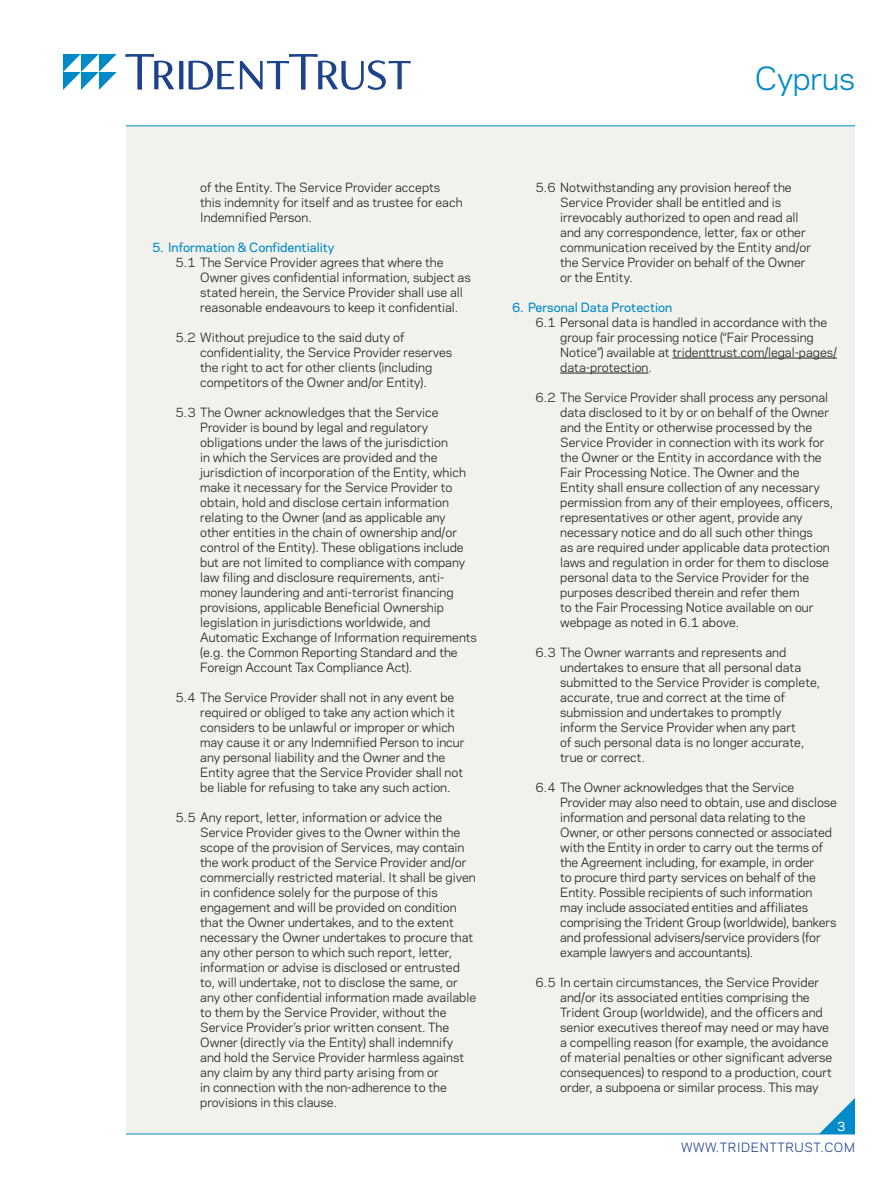
<style>
.page{position:relative;width:891px;height:1188px;background:#fff}
.page>*{position:absolute;margin:0;border:0;box-sizing:border-box;transform-origin:0 0}
.t1{font:30px "Polaris";letter-spacing:-.01em;color:#008ac8}
._1st_Paragraph{font:12px/15px "Polaris";color:#231f20}
.Head_1{font:500 12px "Polaris";color:#008ac8}
.t2{font:12px "Polaris";letter-spacing:.05em;color:#1d448b}
.t3{font:500 12px "Polaris";color:#fff}
</style>
<div class="page">
<div style="left:126px;top:127px;width:729px;height:1007px;background:#f2f2ed"></div>
<hr style="left:126px;top:1134px;width:729px;height:1px;background:#008ac8">
<hr style="left:126px;top:126px;width:729px;height:1px;background:#008ac8">
<svg style="left:126px;top:54px;width:285px;height:36px"></svg>
<svg style="left:63px;top:54px;width:54px;height:36px"></svg>
<hr style="left:672px;top:358px;width:165px;height:1px;background:#231f20">
<hr style="left:560px;top:373px;width:89px;height:1px;background:#231f20">
<p class="_1st_Paragraph" style="left:200px;top:179px;width:264px">of the Entity. The Service Provider accepts this indemnity for itself and as trustee for each<br>Indemnified Person.</p>
<p class="Head_1" style="left:152px;top:238px;width:184px">5. Information &amp; Confidentiality</p>
<p class="_1st_Paragraph" style="left:200px;top:254px;width:272px;text-indent:-25px">5.1 The Service Provider agrees that where the Owner gives confidential information, subject as stated herein, the Service Provider shall use all reasonable endeavours to keep it confidential.</p>
<p class="_1st_Paragraph" style="left:200px;top:329px;width:254px;text-indent:-25px">5.2 Without prejudice to the said duty of confidentiality, the Service Provider reserves the right to act for other clients (including competitors of the Owner and/or Entity).</p>
<p class="_1st_Paragraph" style="left:200px;top:404px;width:278px;text-indent:-25px">5.3 The Owner acknowledges that the Service Provider is bound by legal and regulatory obligations under the laws of the jurisdiction<br>in which the Services are provided and the jurisdiction of incorporation of the Entity, which make it necessary for the Service Provider to obtain, hold and disclose certain information relating to the Owner (and as applicable any other entities in the chain of ownership and/or control of the Entity). These obligations include but are not limited to compliance with company law filing and disclosure requirements, anti&shy;money laundering and anti-terrorist financing provisions, applicable Beneficial Ownership legislation in jurisdictions worldwide, and Automatic Exchange of Information requirements (e.g. the Common Reporting Standard and the Foreign Account Tax Compliance Act).</p>
<p class="_1st_Paragraph" style="left:200px;top:689px;width:266px;text-indent:-25px">5.4 The Service Provider shall not in any event be required or obliged to take any action which it considers to be unlawful or improper or which may cause it or any Indemnified Person to incur any personal liability and the Owner and the Entity agree that the Service Provider shall not be liable for refusing to take any such action.</p>
<p class="_1st_Paragraph" style="left:200px;top:809px;width:277px;text-indent:-25px">5.5 Any report, letter, information or advice the Service Provider gives to the Owner within the scope of the provision of Services, may contain the work product of the Service Provider and/or commercially restricted material. It shall be given in confidence solely for the purpose of this engagement and will be provided on condition that the Owner undertakes, and to the extent necessary the Owner undertakes to procure that any other person to which such report, letter, information or advise is disclosed or entrusted to, will undertake, not to disclose the same, or any other confidential information made available to them by the Service Provider, without the Service Provider’s prior written consent. The Owner (directly via the Entity) shall indemnify and hold the Service Provider harmless against any claim by any third party arising from or<br>in connection with the non-adherence to the provisions in this clause.</p>
<h1 class="t1" style="left:755px;top:56px;width:102px">Cyprus</h1>
<p class="_1st_Paragraph" style="left:560px;top:179px;width:252px;text-indent:-25px">5.6 Notwithstanding any provision hereof the Service Provider shall be entitled and is irrevocably authorized to open and read all and any correspondence, letter, fax or other communication received by the Entity and/or the Service Provider on behalf of the Owner or the Entity.</p>
<p class="Head_1" style="left:512px;top:298px;width:162px">6. Personal Data Protection</p>
<p class="_1st_Paragraph" style="left:560px;top:314px;width:278px;text-indent:-25px">6.1 Personal data is handled in accordance with the group fair processing notice (“Fair Processing Notice”) available at tridenttrust.com/legal-pages/ data-protection.</p>
<p class="_1st_Paragraph" style="left:560px;top:389px;width:274px;text-indent:-25px">6.2 The Service Provider shall process any personal data disclosed to it by or on behalf of the Owner and the Entity or otherwise processed by the Service Provider in connection with its work for the Owner or the Entity in accordance with the Fair Processing Notice. The Owner and the Entity shall ensure collection of any necessary permission from any of their employees, officers, representatives or other agent, provide any necessary notice and do all such other things<br>as are required under applicable data protection laws and regulation in order for them to disclose personal data to the Service Provider for the purposes described therein and refer them<br>to the Fair Processing Notice available on our webpage as noted in 6.1 above.</p>
<p class="_1st_Paragraph" style="left:560px;top:644px;width:262px;text-indent:-25px">6.3 The Owner warrants and represents and undertakes to ensure that all personal data submitted to the Service Provider is complete, accurate, true and correct at the time of submission and undertakes to promptly inform the Service Provider when any part<br>of such personal data is no longer accurate, true or correct.</p>
<p class="_1st_Paragraph" style="left:560px;top:779px;width:278px;text-indent:-25px">6.4 The Owner acknowledges that the Service Provider may also need to obtain, use and disclose information and personal data relating to the Owner, or other persons connected or associated with the Entity in order to carry out the terms of the Agreement including, for example, in order<br>to procure third party services on behalf of the Entity. Possible recipients of such information may include associated entities and affiliates comprising the Trident Group (worldwide), bankers and professional advisers/service providers (for example lawyers and accountants).</p>
<p class="_1st_Paragraph" style="left:560px;top:974px;width:274px;text-indent:-25px">6.5 In certain circumstances, the Service Provider and/or its associated entities comprising the Trident Group (worldwide), and the officers and senior executives thereof may need or may have a compelling reason (for example, the avoidance of material penalties or other significant adverse consequences) to respond to a production, court order, a subpoena or similar process. This may</p>
<p class="t3" style="left:837px;top:1117px;width:10px">3</p>
<p class="t2" style="left:681px;top:1138px;width:175px">WWW.TRIDENTTRUST.COM</p>
</div>
